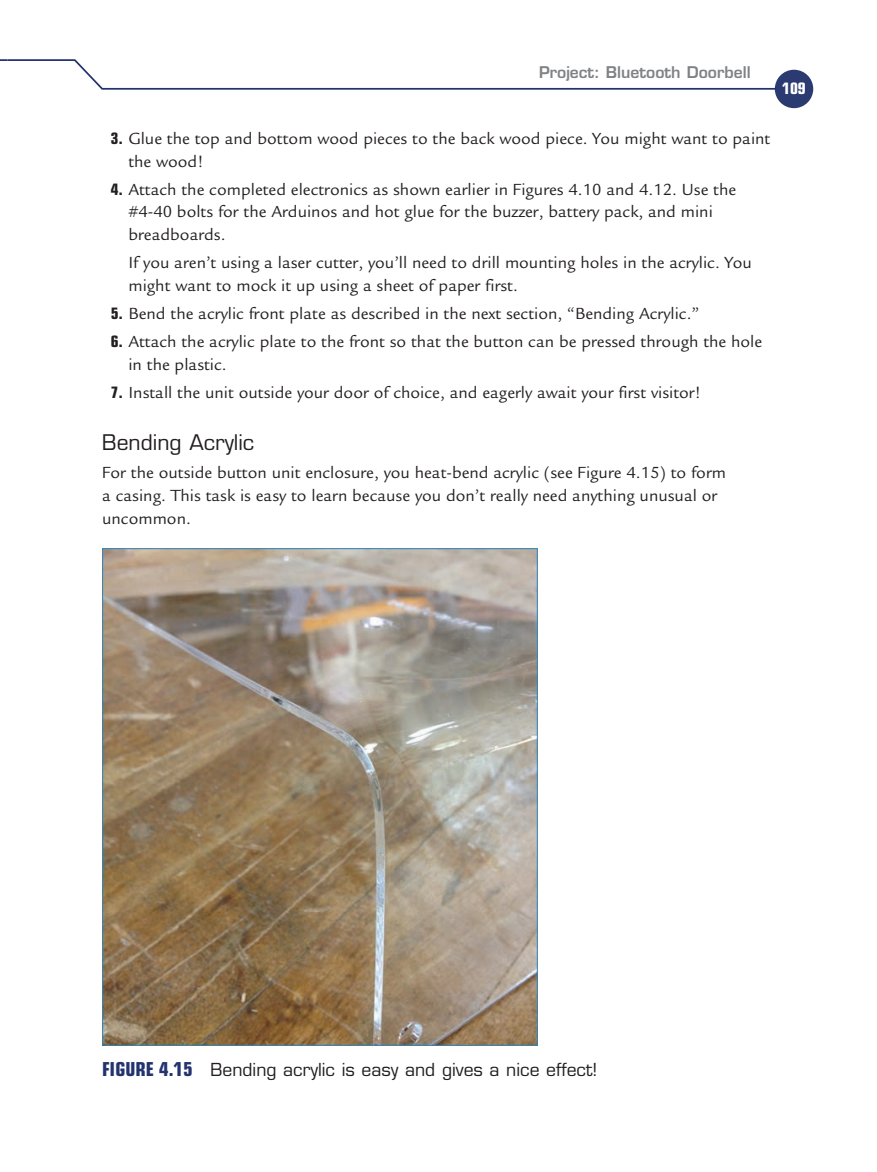
<style>
.page{position:relative;width:877px;height:1172px;background:#fff}
.page>*{position:absolute;margin:0;border:0;box-sizing:border-box;transform-origin:0 0}
.t1{font:21px "Eurostile LT Std";color:#231f20}
.t2{font:17.5px/22.8px "Legacy Sans Std";color:#231f20}
.t3{font:17.5px "Eurostile LT Std";color:#231f20}
.t4{font:600 15.75px "Eurostile LT Std";color:#808285}
.t5{font:700 condensed 15.75px "Eurostile LT Std";color:#fff}
.s1{font-family:"Eurostile LT Std";font-weight:700;font-stretch:condensed;font-size:15.75px}
.s2{font-weight:700;font-stretch:condensed;font-size:19.25px;color:#23336d}
</style>
<div class="page">
<div style="left:775px;top:70px;width:38px;height:38px;background:#2b3b72;border-radius:50%"></div>
<svg style="left:0;top:59px;width:778px;height:32px"></svg>
<img style="left:104px;top:550px;width:432px;height:494px">
<p class="t4" style="left:539px;top:66px;width:213px">Project: Bluetooth Doorbell</p>
<p class="t5" style="left:782px;top:82px;width:25px">109</p>
<p class="t2" style="left:128px;top:129px;width:644px;text-indent:-18px"><span class="s1">3.</span> Glue the top and bottom wood pieces to the back wood piece. You might want to paint the wood!</p>
<p class="t2" style="left:128px;top:180px;width:609px;text-indent:-18px"><span class="s1">4.</span> Attach the completed electronics as shown earlier in Figures 4.10 and 4.12. Use the #4-40 bolts for the Arduinos and hot glue for the buzzer, battery pack, and mini breadboards.</p>
<p class="t2" style="left:128px;top:253px;width:625px">If you aren’t using a laser cutter, you’ll need to drill mounting holes in the acrylic. You might want to mock it up using a sheet of paper first.</p>
<p class="t2" style="left:111px;top:304px;width:590px"><span class="s1">5.</span> Bend the acrylic front plate as described in the next section, “Bending Acrylic.”</p>
<p class="t2" style="left:128px;top:332px;width:635px;text-indent:-18px"><span class="s1">6.</span> Attach the acrylic plate to the front so that the button can be pressed through the hole in the plastic.</p>
<p class="t2" style="left:111px;top:383px;width:591px"><span class="s1">7.</span> Install the unit outside your door of choice, and eagerly await your first visitor!</p>
<p class="t1" style="left:102px;top:434px;width:154px">Bending Acrylic</p>
<p class="t2" style="left:102px;top:463px;width:625px">For the outside button unit enclosure, you heat-bend acrylic (see Figure 4.15) to form a casing. This task is easy to learn because you don’t really need anything unusual or uncommon.</p>
<p class="t3" style="left:102px;top:1062px;width:497px"><span class="s2">FIGURE 4.15</span> Bending acrylic is easy and gives a nice effect!</p>
</div>
